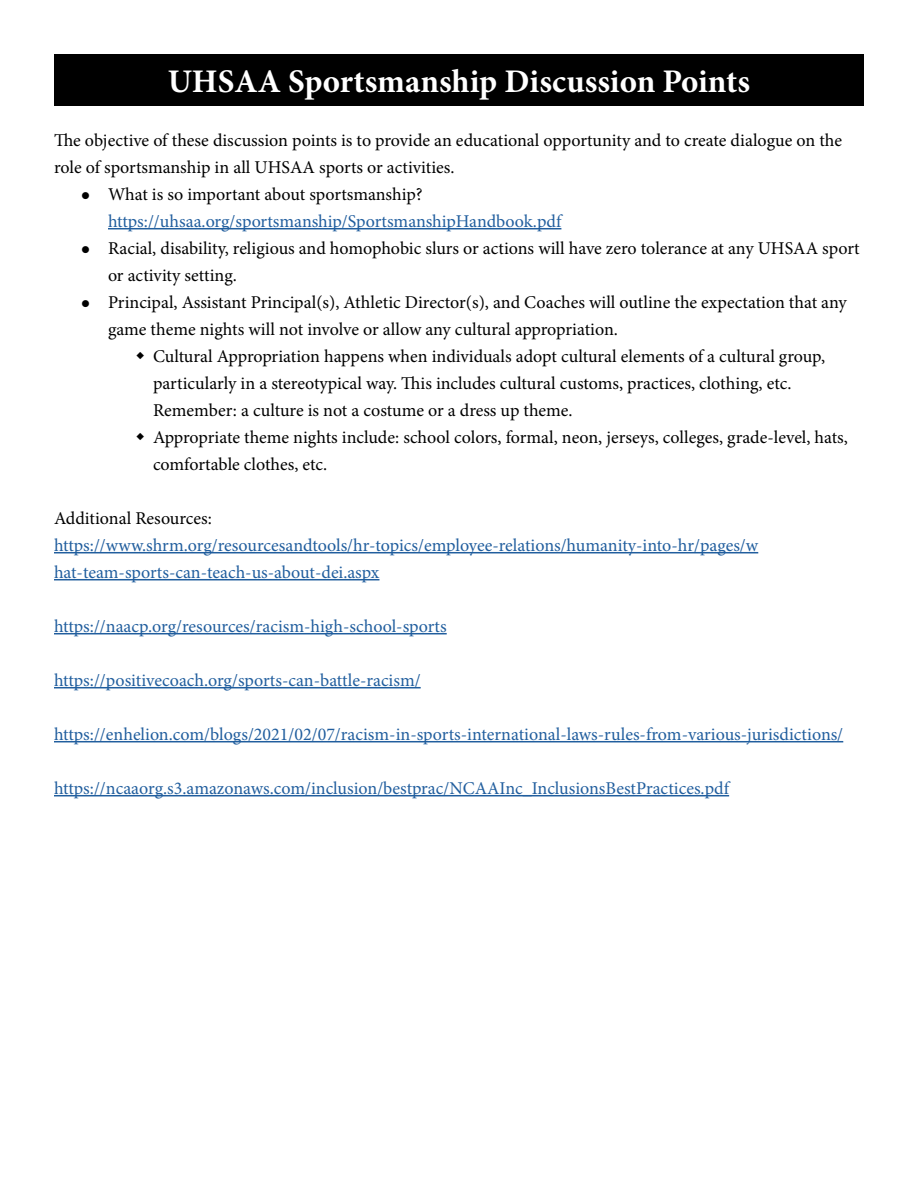
<style>
.page{position:relative;width:918px;height:1188px;background:#fff}
.page>*{position:absolute;margin:0;border:0;box-sizing:border-box;transform-origin:0 0}
.t1{font:700 33px "Minion Pro";color:#fff}
.t2{font:18px/27px "Minion Pro";color:#000}
.t3{font:18px/27px "Minion Pro";color:#215e9e}
.s1{color:#000}
</style>
<div class="page">
<div style="left:54px;top:54px;width:810px;height:52px;background:#000"></div>
<hr style="left:108px;top:228px;width:453px;height:1px;background:#215e9e">
<hr style="left:54px;top:552px;width:704px;height:1px;background:#215e9e">
<hr style="left:54px;top:579px;width:325px;height:1px;background:#215e9e">
<hr style="left:54px;top:633px;width:393px;height:1px;background:#215e9e">
<hr style="left:54px;top:687px;width:367px;height:1px;background:#215e9e">
<hr style="left:54px;top:741px;width:789px;height:1px;background:#215e9e">
<hr style="left:54px;top:795px;width:675px;height:1px;background:#215e9e">
<h1 class="t1" style="left:168px;top:58px;width:584px">UHSAA Sportsmanship Discussion Points</h1>
<p class="t2" style="left:54px;top:127px;width:790px">The objective of these discussion points is to provide an educational opportunity and to create dialogue on the role of sportsmanship in all UHSAA sports or activities.</p>
<p class="t3" style="left:108px;top:181px;width:455px;text-indent:-27px"><span class="s1">● What is so important about sportsmanship? </span>https://uhsaa.org/sportsmanship/SportsmanshipHandbook.pdf</p>
<p class="t2" style="left:108px;top:235px;width:753px;text-indent:-27px">● Racial, disability, religious and homophobic slurs or actions will have zero tolerance at any UHSAA sport or activity setting.</p>
<p class="t2" style="left:108px;top:289px;width:740px;text-indent:-27px">● Principal, Assistant Principal(s), Athletic Director(s), and Coaches will outline the expectation that any game theme nights will not involve or allow any cultural appropriation.</p>
<p class="t2" style="left:153px;top:343px;width:696px">Cultural Appropriation happens when individuals adopt cultural elements of a cultural group, particularly in a stereotypical way. This includes cultural customs, practices, clothing, etc.<br>Remember: a culture is not a costume or a dress up theme.<br>Appropriate theme nights include: school colors, formal, neon, jerseys, colleges, grade-level, hats, comfortable clothes, etc.</p>
<p class="t2" style="left:54px;top:505px;width:159px">Additional Resources:</p>
<p class="t3" style="left:54px;top:532px;width:706px">https://www.shrm.org/resourcesandtools/hr-topics/employee-relations/humanity-into-hr/pages/w hat-team-sports-can-teach-us-about-dei.aspx</p>
<p class="t3" style="left:54px;top:613px;width:394px">https://naacp.org/resources/racism-high-school-sports</p>
<p class="t3" style="left:54px;top:667px;width:368px">https://positivecoach.org/sports-can-battle-racism/</p>
<p class="t3" style="left:54px;top:721px;width:791px">https://enhelion.com/blogs/2021/02/07/racism-in-sports-international-laws-rules-from-various-jurisdictions/</p>
<p class="t3" style="left:54px;top:775px;width:677px">https://ncaaorg.s3.amazonaws.com/inclusion/bestprac/NCAAInc_InclusionsBestPractices.pdf</p>
</div>
